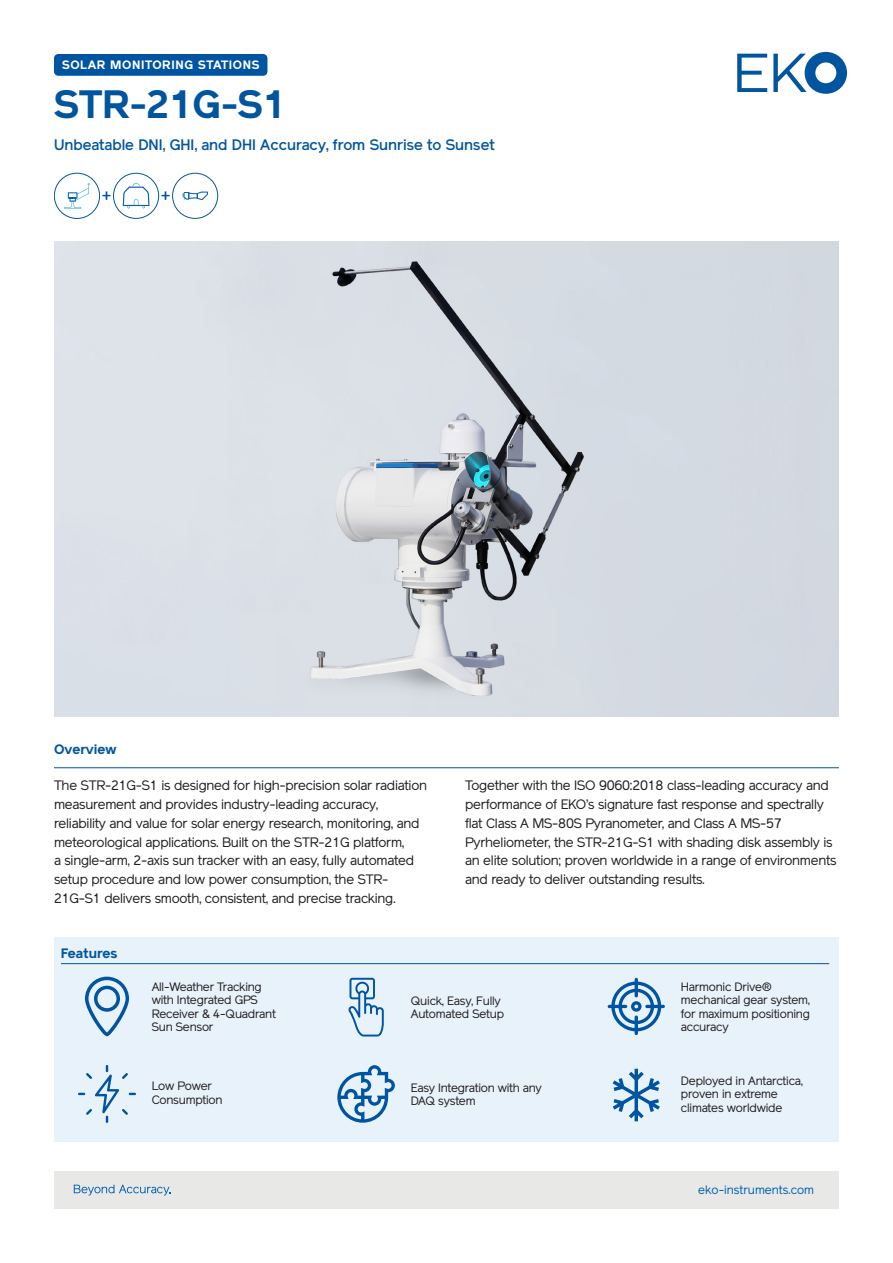
<style>
.page{position:relative;width:893px;height:1263px;background:#fff}
.page>*{position:absolute;margin:0;border:0;box-sizing:border-box;transform-origin:0 0}
.Text_8{font:700 39px "Reader";color:#00559e}
.Text_8-2{font:500 15px "Reader";color:#00559e}
.t1{font:500 15px "Reader";color:#0054a2}
._04_running_text{font:13.5px/18.8px "Reader";letter-spacing:-.015em;color:#231f20}
.Text_10{font:700 13.5px "Reader";color:#00559e}
._04_running_text-2{font:12px/13.5px "Reader";letter-spacing:-.015em;color:#231f20}
.t2{font:700 12px "Reader";letter-spacing:.05em;color:#fff}
.t3{font:12px "Reader";color:#015fae}
</style>
<div class="page">
<svg style="left:737px;top:54px;width:30px;height:38px"></svg>
<svg style="left:773px;top:52px;width:74px;height:42px"></svg>
<div style="left:54px;top:54px;width:213px;height:22px;background:#0054a2;border-radius:4px"></div>
<div style="left:54px;top:1171px;width:785px;height:38px;background:#e8e9e7"></div>
<svg style="left:74px;top:1185px;width:97px;height:10px"></svg>
<img style="left:54px;top:241px;width:785px;height:475px">
<div style="left:54px;top:937px;width:785px;height:204px;background:#e8f2fa"></div>
<hr style="left:54px;top:767px;width:785px;height:1px;background:#0054a2">
<hr style="left:61px;top:963px;width:768px;height:1px;background:#0054a2">
<svg style="left:85px;top:977px;width:44px;height:59px"></svg>
<svg style="left:608px;top:978px;width:57px;height:57px"></svg>
<svg style="left:613px;top:1069px;width:47px;height:52px"></svg>
<svg style="left:348px;top:978px;width:36px;height:58px"></svg>
<svg style="left:337px;top:1065px;width:58px;height:58px"></svg>
<svg style="left:78px;top:1065px;width:58px;height:58px"></svg>
<div style="left:54px;top:173px;width:46px;height:46px;border:1px solid #0057a2;border-radius:50%"></div>
<svg style="left:64px;top:183px;width:26px;height:26px"></svg>
<div style="left:113px;top:173px;width:46px;height:46px;border:1px solid #0257a1;border-radius:50%"></div>
<svg style="left:123px;top:183px;width:27px;height:26px"></svg>
<div style="left:172px;top:173px;width:46px;height:46px;border:1px solid #0057a2;border-radius:50%"></div>
<svg style="left:182px;top:192px;width:26px;height:8px"></svg>
<p class="t2" style="left:62px;top:58px;width:199px">SOLAR MONITORING STATIONS</p>
<p class="Text_8" style="left:54px;top:82px;width:234px">STR-21G-S1</p>
<p class="Text_8-2" style="left:54px;top:135px;width:442px">Unbeatable DNI, GHI, and DHI Accuracy, from Sunrise to Sunset</p>
<p class="t1" style="left:102px;top:186px;width:10px">+</p>
<p class="t1" style="left:161px;top:186px;width:10px">+</p>
<p class="Text_10" style="left:54px;top:742px;width:64px">Overview</p>
<p class="_04_running_text" style="left:54px;top:776px;width:375px">The STR-21G-S1 is designed for high-precision solar radiation measurement and provides industry-leading accuracy, reliability and value for solar energy research, monitoring, and meteorological applications. Built on the STR-21G platform,<br>a single-arm, 2-axis sun tracker with an easy, fully automated setup procedure and low power consumption, the STR-21G-S1 delivers smooth, consistent, and precise tracking.</p>
<p class="_04_running_text" style="left:465px;top:776px;width:373px">Together with the ISO 9060:2018 class-leading accuracy and performance of EKO’s signature fast response and spectrally flat Class A MS-80S Pyranometer, and Class A MS-57<br>Pyrheliometer, the STR-21G-S1 with shading disk assembly is an elite solution; proven worldwide in a range of environments and ready to deliver outstanding results.</p>
<p class="Text_10" style="left:61px;top:945px;width:58px">Features</p>
<p class="_04_running_text-2" style="left:152px;top:980px;width:126px">All-Weather Tracking with Integrated GPS<br>Receiver &amp; 4-Quadrant<br>Sun Sensor</p>
<p class="_04_running_text-2" style="left:681px;top:980px;width:131px">Harmonic Drive® mechanical gear system, for maximum positioning accuracy</p>
<p class="_04_running_text-2" style="left:411px;top:993px;width:95px">Quick, Easy, Fully<br>Automated Setup</p>
<p class="_04_running_text-2" style="left:152px;top:1079px;width:72px">Low Power<br>Consumption</p>
<p class="_04_running_text-2" style="left:681px;top:1074px;width:124px">Deployed in Antarctica, proven in extreme climates worldwide</p>
<p class="_04_running_text-2" style="left:411px;top:1081px;width:133px">Easy Integration with any<br>DAQ system</p>
<p class="t3" style="left:698px;top:1183px;width:117px">eko-instruments.com</p>
</div>
